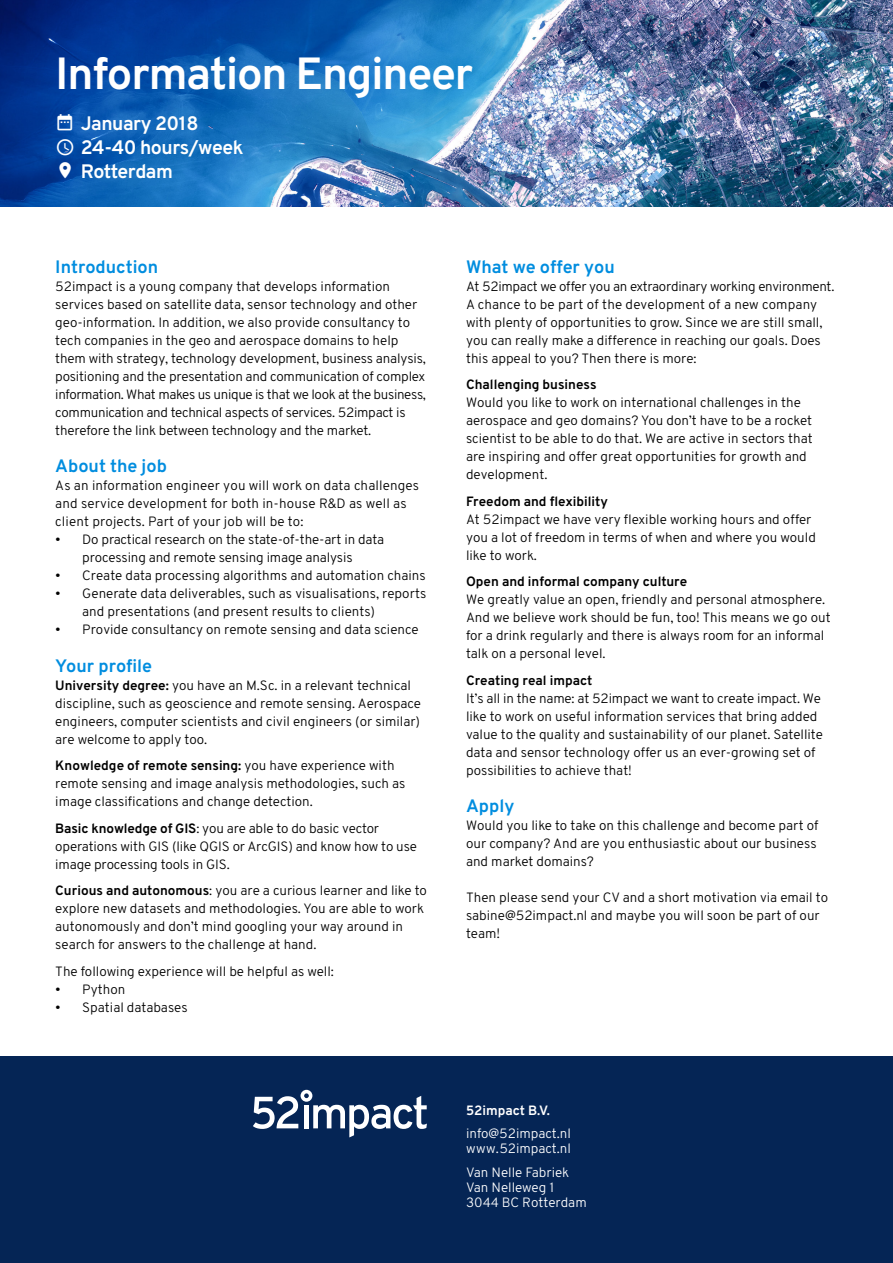
<style>
.page{position:relative;width:893px;height:1263px;background:#fff}
.page>*{position:absolute;margin:0;border:0;box-sizing:border-box;transform-origin:0 0}
.t1{font:700 45px "Overpass";letter-spacing:-.025em;color:#fff}
.t2{font:700 19.5px/24px "Overpass";letter-spacing:-.025em;color:#fff}
.t3{font:700 18px "Overpass";color:#008ddf}
.t4{font:300 13.5px/18px "Overpass";color:#000}
.t5{font:700 13.5px "Overpass";color:#000}
.t6{font:300 13.5px/15px "Overpass";color:#fff}
.t7{font:700 13.5px "Overpass";color:#fff}
.s1{font-weight:700}
</style>
<div class="page">
<img style="left:0;top:0;width:893px;height:206px">
<div style="left:0;top:1057px;width:893px;height:206px;background:#052555"></div>
<svg style="left:253px;top:1090px;width:174px;height:47px"></svg>
<svg style="left:60px;top:162px;width:11px;height:17px"></svg>
<svg style="left:57px;top:139px;width:16px;height:16px"></svg>
<svg style="left:58px;top:114px;width:14px;height:16px"></svg>
<h1 class="t1" style="left:55px;top:45px;width:420px">Information Engineer</h1>
<h2 class="t2" style="left:81px;top:111px;width:164px">January 2018<br>24-40 hours/week<br>Rotterdam</h2>
<h3 class="t3" style="left:55px;top:255px;width:104px">Introduction</h3>
<p class="t4" style="left:55px;top:277px;width:372px">52impact is a young company that develops information services based on satellite data, sensor technology and other geo-information. In addition, we also provide consultancy to tech companies in the geo and aerospace domains to help them with strategy, technology development, business analysis, positioning and the presentation and communication of complex information. What makes us unique is that we look at the business, communication and technical aspects of services. 52impact is therefore the link between technology and the market.</p>
<h3 class="t3" style="left:55px;top:455px;width:113px">About the job</h3>
<p class="t4" style="left:55px;top:477px;width:365px">As an information engineer you will work on data challenges and service development for both in-house R&amp;D as well as client projects. Part of your job will be to:</p>
<p class="t4" style="left:55px;top:531px;width:330px;text-align:center">• Do practical research on the state-of-the-art in data processing and remote sensing image analysis</p>
<p class="t4" style="left:55px;top:567px;width:372px">• Create data processing algorithms and automation chains</p>
<p class="t4" style="left:82px;top:585px;width:346px;text-indent:-27px">• Generate data deliverables, such as visualisations, reports and presentations (and present results to clients)</p>
<p class="t4" style="left:55px;top:621px;width:365px">• Provide consultancy on remote sensing and data science</p>
<h3 class="t3" style="left:55px;top:654px;width:99px">Your profile</h3>
<p class="t4" style="left:55px;top:676px;width:367px"><span class="s1">University degree:</span> you have an M.Sc. in a relevant technical discipline, such as geoscience and remote sensing. Aerospace engineers, computer scientists and civil engineers (or similar) are welcome to apply too.</p>
<p class="t4" style="left:55px;top:757px;width:352px"><span class="s1">Knowledge of remote sensing:</span> you have experience with remote sensing and image analysis methodologies, such as image classifications and change detection.</p>
<p class="t4" style="left:55px;top:819px;width:363px"><span class="s1">Basic knowledge of GIS</span>: you are able to do basic vector operations with GIS (like QGIS or ArcGIS) and know how to use image processing tools in GIS.</p>
<p class="t4" style="left:55px;top:882px;width:373px"><span class="s1">Curious and autonomous</span>: you are a curious learner and like to explore new datasets and methodologies. You are able to work autonomously and don’t mind googling your way around in search for answers to the challenge at hand.</p>
<p class="t4" style="left:55px;top:962px;width:280px">The following experience will be helpful as well:</p>
<p class="t4" style="left:55px;top:980px;width:72px">• Python</p>
<p class="t4" style="left:55px;top:998px;width:134px">• Spatial databases</p>
<h3 class="t3" style="left:466px;top:255px;width:150px">What we offer you</h3>
<p class="t4" style="left:466px;top:277px;width:370px">At 52impact we offer you an extraordinary working environment.<br>A chance to be part of the development of a new company with plenty of opportunities to grow. Since we are still small, you can really make a difference in reaching our goals. Does this appeal to you? Then there is more:</p>
<p class="t5" style="left:466px;top:376px;width:132px">Challenging business</p>
<p class="t4" style="left:466px;top:394px;width:348px">Would you like to work on international challenges in the aerospace and geo domains? You don’t have to be a rocket scientist to be able to do that. We are active in sectors that are inspiring and offer great opportunities for growth and development.</p>
<p class="t5" style="left:466px;top:493px;width:143px">Freedom and flexibility</p>
<p class="t4" style="left:466px;top:510px;width:351px">At 52impact we have very flexible working hours and offer you a lot of freedom in terms of when and where you would like to work.</p>
<p class="t5" style="left:466px;top:573px;width:223px">Open and informal company culture</p>
<p class="t4" style="left:466px;top:591px;width:366px">We greatly value an open, friendly and personal atmosphere.<br>And we believe work should be fun, too! This means we go out for a drink regularly and there is always room for an informal talk on a personal level.</p>
<p class="t5" style="left:466px;top:672px;width:128px">Creating real impact</p>
<p class="t4" style="left:466px;top:689px;width:358px">It’s all in the name: at 52impact we want to create impact. We like to work on useful information services that bring added value to the quality and sustainability of our planet. Satellite data and sensor technology offer us an ever-growing set of possibilities to achieve that!</p>
<h3 class="t3" style="left:466px;top:795px;width:50px">Apply</h3>
<p class="t4" style="left:466px;top:817px;width:354px">Would you like to take on this challenge and become part of our company? And are you enthusiastic about our business and market domains?</p>
<p class="t4" style="left:466px;top:889px;width:364px">Then please send your CV and a short motivation via email to sabine@52impact.nl and maybe you will soon be part of our team!</p>
<p class="t7" style="left:466px;top:1102px;width:85px">52impact B.V.</p>
<p class="t6" style="left:466px;top:1126px;width:106px">info@52impact.nl www.52impact.nl</p>
<p class="t6" style="left:466px;top:1165px;width:122px">Van Nelle Fabriek<br>Van Nelleweg 1<br>3044 BC Rotterdam</p>
</div>
